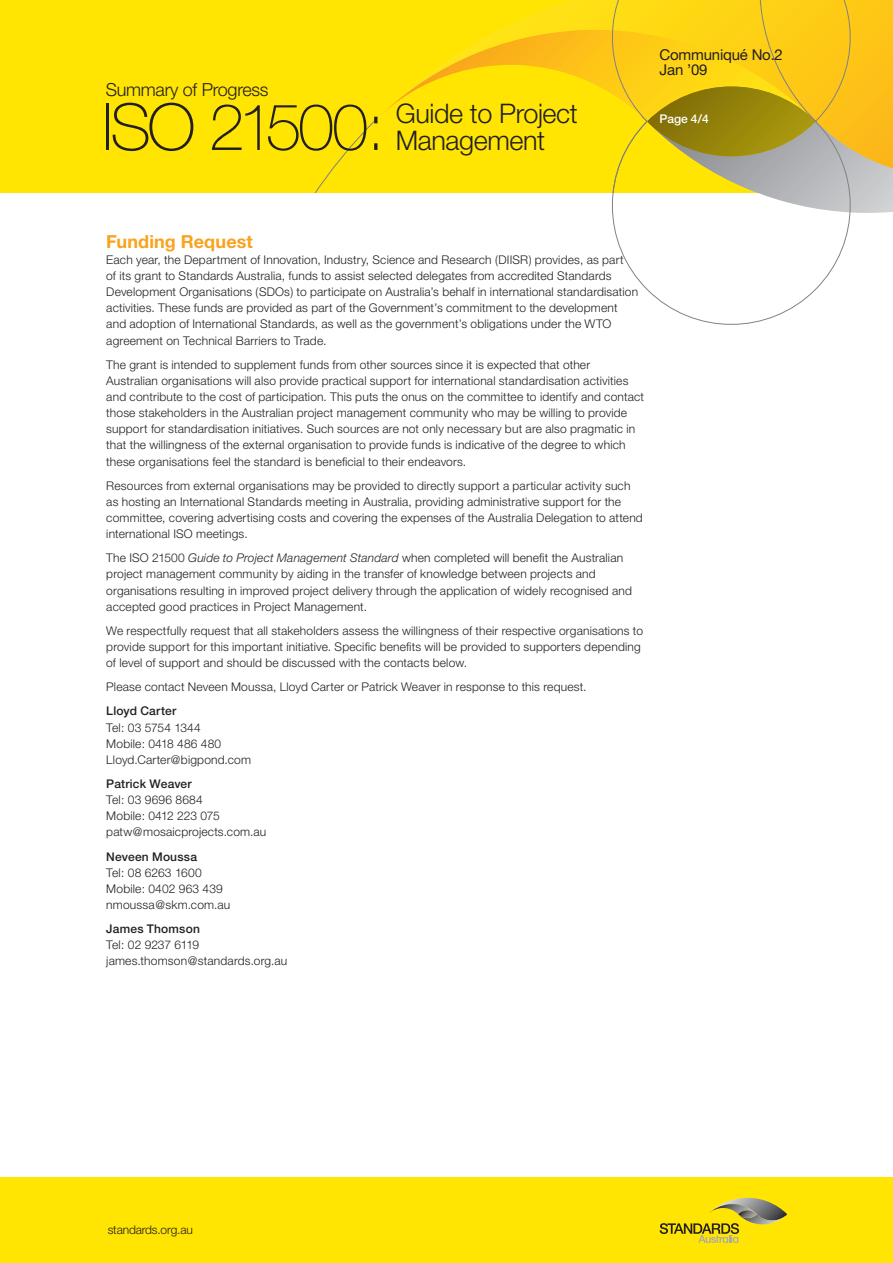
<style>
.page{position:relative;width:893px;height:1263px;background:#fff}
.page>*{position:absolute;margin:0;border:0;box-sizing:border-box;transform-origin:0 0}
.t1{font:100 64.8px "Helvetica Neue";letter-spacing:-.055em;color:#231f20}
.t2{font:300 27px/27px "Helvetica Neue";letter-spacing:-.015em;color:#231f20}
.t3{font:300 18px "Helvetica Neue";letter-spacing:-.015em;color:#231f20}
.t4{font:700 18px "Helvetica Neue CE";letter-spacing:.005em;color:#f9a21c}
.t5{font:15px/15px "Helvetica Neue";letter-spacing:-.015em;color:#231f20}
.t6{font:300 12px/16.2px "Helvetica Neue CE";letter-spacing:.015em;color:#231f20}
.t7{font:500 12px "Helvetica Neue CE";letter-spacing:.015em;color:#231f20}
.t8{font:300 12px "Helvetica Neue";letter-spacing:-.015em;color:#231f20}
.t9{font:500 12px "Helvetica Neue CE";color:#fff}
.s1{font-style:italic}
</style>
<div class="page">
<div style="left:0;top:0;width:893px;height:193px;background:#ffe501"></div>
<svg style="left:374px;top:30px;width:193px;height:92px"></svg>
<svg style="left:567px;top:0;width:326px;height:325px"></svg>
<div style="left:0;top:1178px;width:893px;height:85px;background:#ffe501"></div>
<svg style="left:660px;top:1198px;width:127px;height:45px"></svg>
<h3 class="t3" style="left:106px;top:78px;width:164px">Summary of Progress</h3>
<h1 class="t1" style="left:102px;top:90px;width:284px">ISO 21500:</h1>
<h2 class="t2" style="left:396px;top:99px;width:184px">Guide to Project<br>Management</h2>
<p class="t5" style="left:660px;top:47px;width:125px">Communiqué No.2<br>Jan ’09</p>
<p class="t9" style="left:660px;top:111px;width:51px">Page 4/4</p>
<h3 class="t4" style="left:106px;top:230px;width:148px">Funding Request</h3>
<p class="t6" style="left:106px;top:251px;width:533px">Each year, the Department of Innovation, Industry, Science and Research (DIISR) provides, as part<br>of its grant to Standards Australia, funds to assist selected delegates from accredited Standards Development Organisations (SDOs) to participate on Australia’s behalf in international standardisation activities. These funds are provided as part of the Government’s commitment to the development and adoption of International Standards, as well as the government’s obligations under the WTO agreement on Technical Barriers to Trade.</p>
<p class="t6" style="left:106px;top:356px;width:539px">The grant is intended to supplement funds from other sources since it is expected that other Australian organisations will also provide practical support for international standardisation activities and contribute to the cost of participation. This puts the onus on the committee to identify and contact those stakeholders in the Australian project management community who may be willing to provide support for standardisation initiatives. Such sources are not only necessary but are also pragmatic in that the willingness of the external organisation to provide funds is indicative of the degree to which these organisations feel the standard is beneficial to their endeavors.</p>
<p class="t6" style="left:106px;top:477px;width:538px">Resources from external organisations may be provided to directly support a particular activity such as hosting an International Standards meeting in Australia, providing administrative support for the committee, covering advertising costs and covering the expenses of the Australia Delegation to attend international ISO meetings.</p>
<p class="t6" style="left:106px;top:550px;width:527px">The ISO 21500 <span class="s1">Guide to Project Management Standard</span> when completed will benefit the Australian project management community by aiding in the transfer of knowledge between projects and organisations resulting in improved project delivery through the application of widely recognised and accepted good practices in Project Management.</p>
<p class="t6" style="left:106px;top:622px;width:538px">We respectfully request that all stakeholders assess the willingness of their respective organisations to provide support for this important initiative. Specific benefits will be provided to supporters depending of level of support and should be discussed with the contacts below.</p>
<p class="t6" style="left:106px;top:679px;width:482px">Please contact Neveen Moussa, Lloyd Carter or Patrick Weaver in response to this request.</p>
<p class="t7" style="left:106px;top:704px;width:71px">Lloyd Carter</p>
<p class="t6" style="left:106px;top:719px;width:146px">Tel: 03 5754 1344<br>Mobile: 0418 486 480<br>Lloyd.Carter@bigpond.com</p>
<p class="t7" style="left:106px;top:776px;width:87px">Patrick Weaver</p>
<p class="t6" style="left:106px;top:792px;width:162px">Tel: 03 9696 8684<br>Mobile: 0412 223 075 patw@mosaicprojects.com.au</p>
<p class="t7" style="left:106px;top:849px;width:92px">Neveen Moussa</p>
<p class="t6" style="left:106px;top:864px;width:126px">Tel: 08 6263 1600<br>Mobile: 0402 963 439 nmoussa@skm.com.au</p>
<p class="t7" style="left:106px;top:922px;width:95px">James Thomson</p>
<p class="t6" style="left:106px;top:937px;width:183px">Tel: 02 9237 6119 james.thomson@standards.org.au</p>
<p class="t8" style="left:108px;top:1222px;width:87px">standards.org.au</p>
</div>
